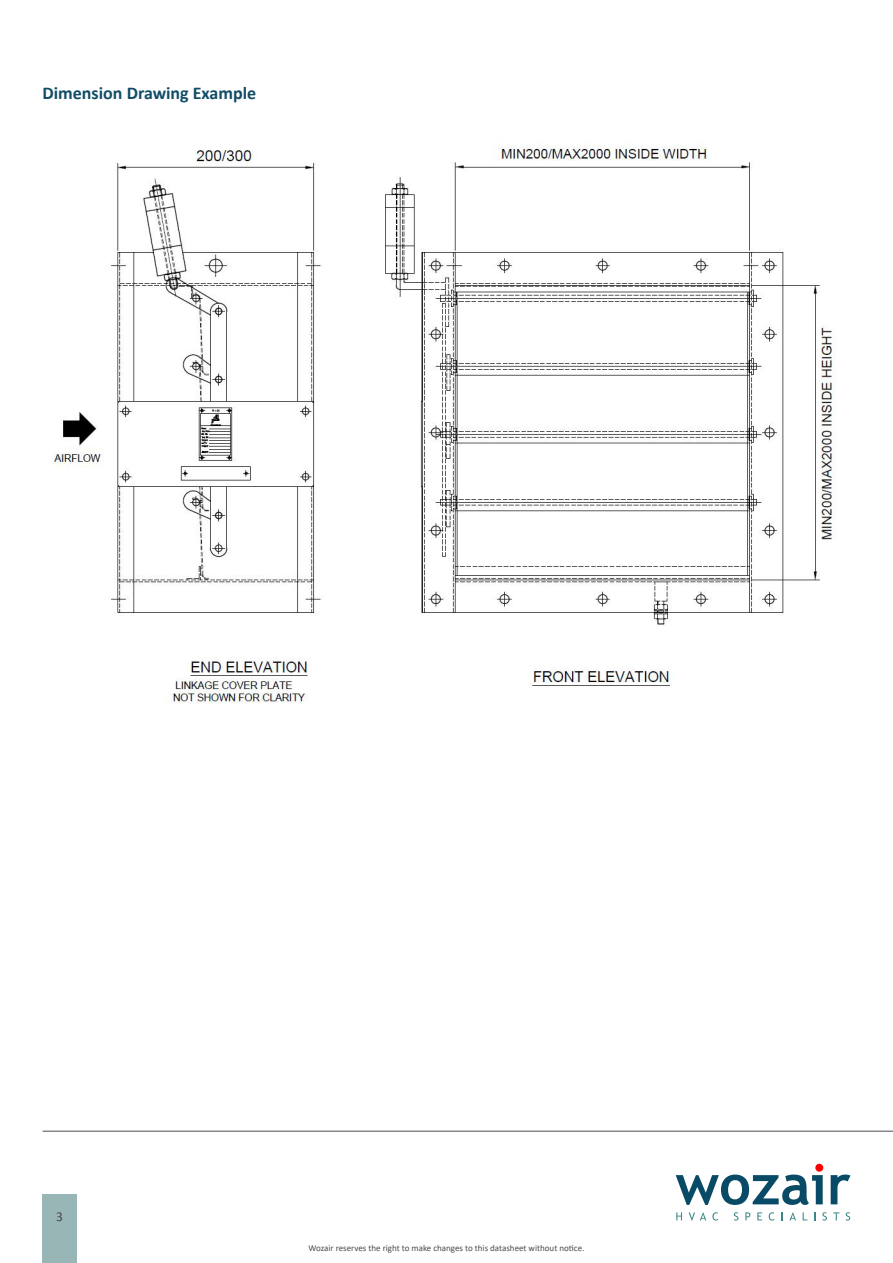
<style>
.page{position:relative;width:893px;height:1263px;background:#fff}
.page>*{position:absolute;margin:0;border:0;box-sizing:border-box;transform-origin:0 0}
.t1{font:700 18px "Calibri";color:#114d67}
.t2{font:13.5px "Calibri";color:#494c4d}
.t3{font:9px "Calibri";color:#494c4d}
</style>
<div class="page">
<hr style="left:43px;top:1131px;width:850px;height:1px;background:#494c4d">
<svg style="left:676px;top:1164px;width:147px;height:41px"></svg>
<svg style="left:831px;top:1174px;width:19px;height:30px"></svg>
<svg style="left:676px;top:1212px;width:6px;height:8px"></svg>
<svg style="left:689px;top:1212px;width:17px;height:8px"></svg>
<svg style="left:712px;top:1212px;width:6px;height:8px"></svg>
<svg style="left:734px;top:1212px;width:4px;height:8px"></svg>
<svg style="left:745px;top:1212px;width:5px;height:8px"></svg>
<svg style="left:757px;top:1212px;width:5px;height:8px"></svg>
<svg style="left:769px;top:1212px;width:5px;height:8px"></svg>
<svg style="left:789px;top:1212px;width:7px;height:8px"></svg>
<svg style="left:822px;top:1212px;width:5px;height:8px"></svg>
<svg style="left:833px;top:1212px;width:6px;height:8px"></svg>
<svg style="left:846px;top:1212px;width:4px;height:8px"></svg>
<img style="left:53px;top:142px;width:783px;height:561px">
<div style="left:43px;top:1195px;width:34px;height:68px;background:#99b6b7"></div>
<p class="t1" style="left:43px;top:80px;width:215px">Dimension Drawing Example</p>
<p class="t2" style="left:56px;top:1207px;width:8px">3</p>
<p class="t3" style="left:309px;top:1241px;width:277px">Wozair reserves the right to make changes to this datasheet without notice.</p>
</div>
